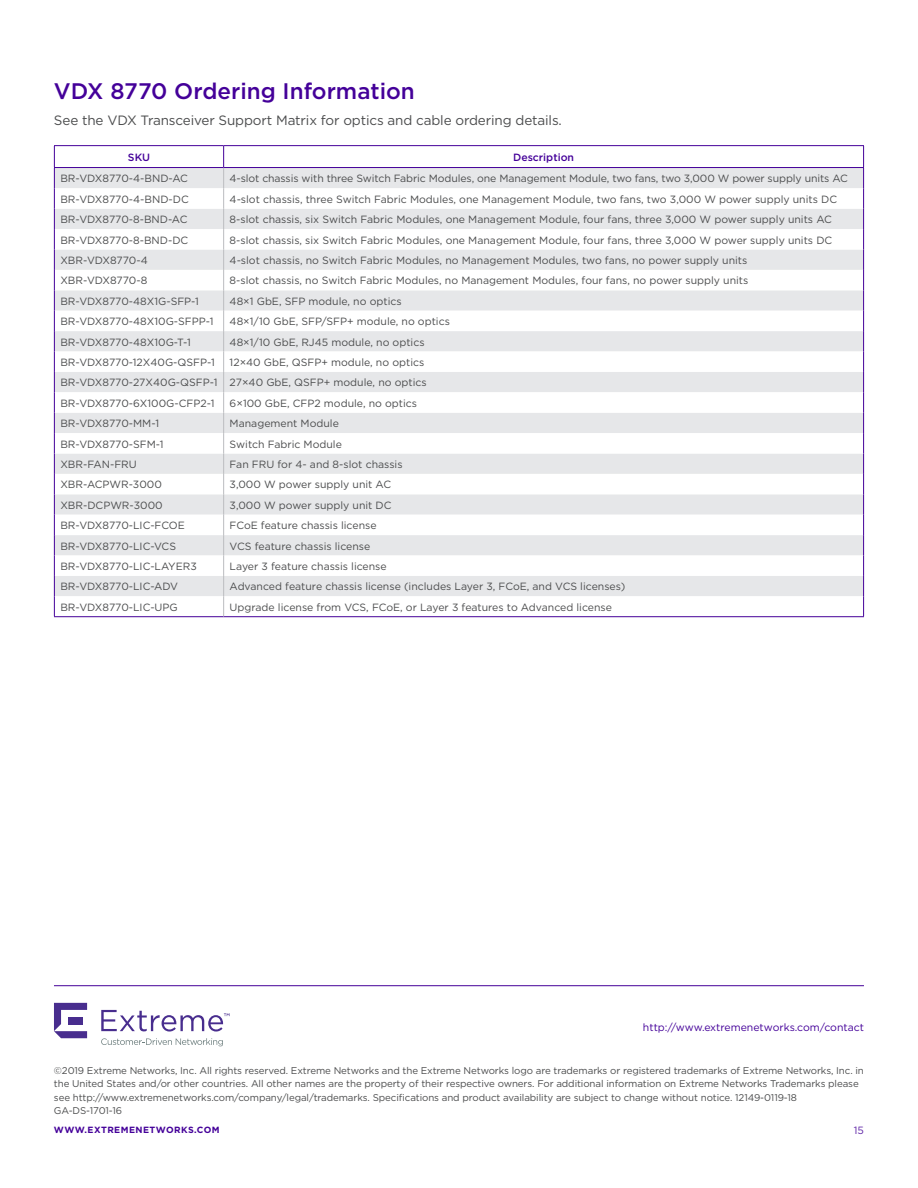
<style>
.page{position:relative;width:918px;height:1188px;background:#fff}
.page>*{position:absolute;margin:0;border:0;box-sizing:border-box;transform-origin:0 0}
.t1{font:500 22.5px "Gotham";color:#409}
.Body{font:13.5px "Gotham";letter-spacing:-.01em;color:#4b4c4d}
.Table_Body_Copy_Left{font:10.5px "Gotham";color:#4b4c4d}
.A-Long_Folio_Contact{font:10.5px "Gotham";color:#409}
.Table_-_Purple_Heade{font:500 10.5px "Gotham";color:#409}
.Page_Number{font:10.5px "Gotham";color:#6026a8}
.A-Long_Folio_Copy{font:9.75px/13.5px "Gotham";letter-spacing:-.01em;color:#4b4c4d}
.Website{font:700 9px "Gotham";letter-spacing:.05em;color:#409}
</style>
<div class="page">
<hr style="left:54px;top:985px;width:810px;height:1px;background:#409">
<svg style="left:101px;top:1038px;width:122px;height:8px"></svg>
<svg style="left:54px;top:1003px;width:33px;height:35px"></svg>
<svg style="left:101px;top:1010px;width:128px;height:22px"></svg>
<div style="left:55px;top:168px;width:808px;height:20px;background:#e6e7e9"></div>
<svg style="left:55px;top:188px;width:808px;height:428px"></svg>
<hr style="left:54px;top:145px;width:170px;height:1px;background:#409">
<hr style="left:224px;top:145px;width:640px;height:1px;background:#409">
<hr style="left:54px;top:167px;width:170px;height:1px;background:#409">
<hr style="left:224px;top:167px;width:640px;height:1px;background:#409">
<svg style="left:54px;top:146px;width:1px;height:470px"></svg>
<svg style="left:863px;top:146px;width:1px;height:470px"></svg>
<hr style="left:54px;top:616px;width:170px;height:1px;background:#409">
<hr style="left:224px;top:616px;width:640px;height:1px;background:#409">
<svg style="left:223px;top:146px;width:1px;height:470px"></svg>
<h2 class="t1" style="left:54px;top:76px;width:362px">VDX 8770 Ordering Information</h2>
<p class="Body" style="left:54px;top:112px;width:509px">See the VDX Transceiver Support Matrix for optics and cable ordering details.</p>
<p class="Table_-_Purple_Heade" style="left:128px;top:150px;width:24px">SKU</p>
<p class="Table_-_Purple_Heade" style="left:513px;top:150px;width:62px">Description</p>
<p class="Table_Body_Copy_Left" style="left:60px;top:172px;width:129px">BR-VDX8770-4-BND-AC</p>
<p class="Table_Body_Copy_Left" style="left:230px;top:172px;width:620px">4-slot chassis with three Switch Fabric Modules, one Management Module, two fans, two 3,000 W power supply units AC</p>
<p class="Table_Body_Copy_Left" style="left:60px;top:192px;width:130px">BR-VDX8770-4-BND-DC</p>
<p class="Table_Body_Copy_Left" style="left:230px;top:192px;width:609px">4-slot chassis, three Switch Fabric Modules, one Management Module, two fans, two 3,000 W power supply units DC</p>
<p class="Table_Body_Copy_Left" style="left:60px;top:213px;width:129px">BR-VDX8770-8-BND-AC</p>
<p class="Table_Body_Copy_Left" style="left:230px;top:213px;width:604px">8-slot chassis, six Switch Fabric Modules, one Management Module, four fans, three 3,000 W power supply units AC</p>
<p class="Table_Body_Copy_Left" style="left:60px;top:233px;width:129px">BR-VDX8770-8-BND-DC</p>
<p class="Table_Body_Copy_Left" style="left:230px;top:233px;width:604px">8-slot chassis, six Switch Fabric Modules, one Management Module, four fans, three 3,000 W power supply units DC</p>
<p class="Table_Body_Copy_Left" style="left:60px;top:253px;width:89px">XBR-VDX8770-4</p>
<p class="Table_Body_Copy_Left" style="left:230px;top:253px;width:519px">4-slot chassis, no Switch Fabric Modules, no Management Modules, two fans, no power supply units</p>
<p class="Table_Body_Copy_Left" style="left:60px;top:274px;width:88px">XBR-VDX8770-8</p>
<p class="Table_Body_Copy_Left" style="left:230px;top:274px;width:520px">8-slot chassis, no Switch Fabric Modules, no Management Modules, four fans, no power supply units</p>
<p class="Table_Body_Copy_Left" style="left:60px;top:294px;width:140px">BR-VDX8770-48X1G-SFP-1</p>
<p class="Table_Body_Copy_Left" style="left:230px;top:294px;width:174px">48×1 GbE, SFP module, no optics</p>
<p class="Table_Body_Copy_Left" style="left:60px;top:315px;width:155px">BR-VDX8770-48X10G-SFPP-1</p>
<p class="Table_Body_Copy_Left" style="left:230px;top:315px;width:222px">48×1/10 GbE, SFP/SFP+ module, no optics</p>
<p class="Table_Body_Copy_Left" style="left:60px;top:335px;width:132px">BR-VDX8770-48X10G-T-1</p>
<p class="Table_Body_Copy_Left" style="left:230px;top:335px;width:196px">48×1/10 GbE, RJ45 module, no optics</p>
<p class="Table_Body_Copy_Left" style="left:60px;top:355px;width:156px">BR-VDX8770-12X40G-QSFP-1</p>
<p class="Table_Body_Copy_Left" style="left:230px;top:355px;width:196px">12×40 GbE, QSFP+ module, no optics</p>
<p class="Table_Body_Copy_Left" style="left:60px;top:376px;width:159px">BR-VDX8770-27X40G-QSFP-1</p>
<p class="Table_Body_Copy_Left" style="left:230px;top:376px;width:199px">27×40 GbE, QSFP+ module, no optics</p>
<p class="Table_Body_Copy_Left" style="left:60px;top:396px;width:156px">BR-VDX8770-6X100G-CFP2-1</p>
<p class="Table_Body_Copy_Left" style="left:230px;top:396px;width:189px">6×100 GbE, CFP2 module, no optics</p>
<p class="Table_Body_Copy_Left" style="left:60px;top:417px;width:100px">BR-VDX8770-MM-1</p>
<p class="Table_Body_Copy_Left" style="left:230px;top:417px;width:111px">Management Module</p>
<p class="Table_Body_Copy_Left" style="left:60px;top:437px;width:105px">BR-VDX8770-SFM-1</p>
<p class="Table_Body_Copy_Left" style="left:230px;top:437px;width:114px">Switch Fabric Module</p>
<p class="Table_Body_Copy_Left" style="left:60px;top:457px;width:78px">XBR-FAN-FRU</p>
<p class="Table_Body_Copy_Left" style="left:230px;top:457px;width:174px">Fan FRU for 4- and 8-slot chassis</p>
<p class="Table_Body_Copy_Left" style="left:60px;top:478px;width:103px">XBR-ACPWR-3000</p>
<p class="Table_Body_Copy_Left" style="left:230px;top:478px;width:163px">3,000 W power supply unit AC</p>
<p class="Table_Body_Copy_Left" style="left:60px;top:498px;width:104px">XBR-DCPWR-3000</p>
<p class="Table_Body_Copy_Left" style="left:230px;top:498px;width:163px">3,000 W power supply unit DC</p>
<p class="Table_Body_Copy_Left" style="left:60px;top:519px;width:126px">BR-VDX8770-LIC-FCOE</p>
<p class="Table_Body_Copy_Left" style="left:230px;top:519px;width:148px">FCoE feature chassis license</p>
<p class="Table_Body_Copy_Left" style="left:60px;top:539px;width:117px">BR-VDX8770-LIC-VCS</p>
<p class="Table_Body_Copy_Left" style="left:230px;top:539px;width:142px">VCS feature chassis license</p>
<p class="Table_Body_Copy_Left" style="left:60px;top:559px;width:138px">BR-VDX8770-LIC-LAYER3</p>
<p class="Table_Body_Copy_Left" style="left:230px;top:559px;width:159px">Layer 3 feature chassis license</p>
<p class="Table_Body_Copy_Left" style="left:60px;top:580px;width:119px">BR-VDX8770-LIC-ADV</p>
<p class="Table_Body_Copy_Left" style="left:230px;top:580px;width:397px">Advanced feature chassis license (includes Layer 3, FCoE, and VCS licenses)</p>
<p class="Table_Body_Copy_Left" style="left:60px;top:600px;width:119px">BR-VDX8770-LIC-UPG</p>
<p class="Table_Body_Copy_Left" style="left:230px;top:600px;width:384px">Upgrade license from VCS, FCoE, or Layer 3 features to Advanced license</p>
<p class="A-Long_Folio_Contact" style="left:643px;top:1021px;width:223px">http://www.extremenetworks.com/contact</p>
<p class="A-Long_Folio_Copy" style="left:54px;top:1064px;width:811px">©2019 Extreme Networks, Inc. All rights reserved. Extreme Networks and the Extreme Networks logo are trademarks or registered trademarks of Extreme Networks, Inc. in the United States and/or other countries. All other names are the property of their respective owners. For additional information on Extreme Networks Trademarks please see http://www.extremenetworks.com/company/legal/trademarks. Specifications and product availability are subject to change without notice. 12149-0119-18</p>
<p class="Page_Number" style="left:854px;top:1124px;width:12px">15</p>
<p class="A-Long_Folio_Copy" style="left:54px;top:1104px;width:70px">GA-DS-1701-16</p>
<p class="Website" style="left:54px;top:1124px;width:167px">WWW.EXTREMENETWORKS.COM</p>
</div>
